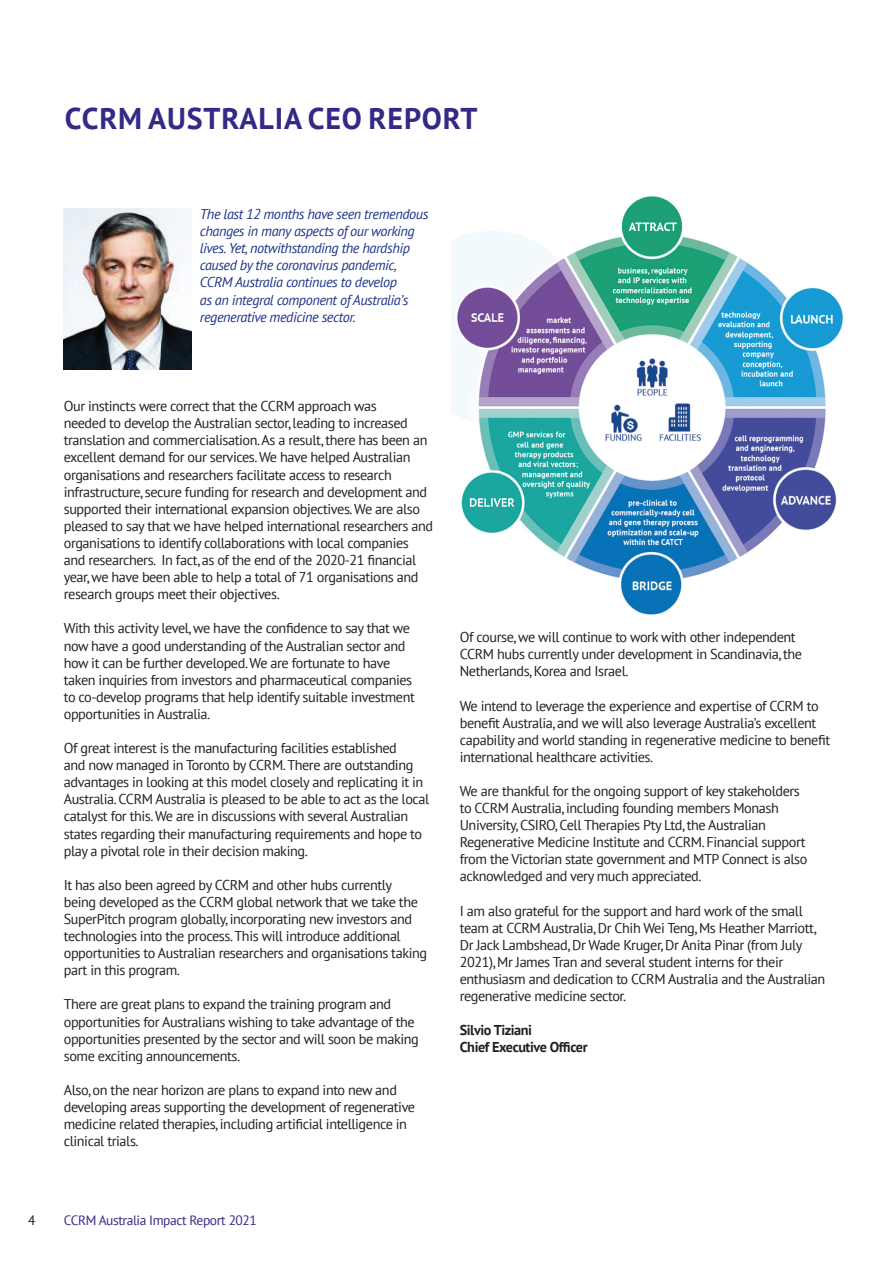
<style>
.page{position:relative;width:893px;height:1263px;background:#fff}
.page>*{position:absolute;margin:0;border:0;box-sizing:border-box;transform-origin:0 0}
.t1{font:700 30px "PT Sans";letter-spacing:.03em;color:#332986}
.t2{font:14.25px/17.1px "PT Sans";letter-spacing:-.03em;color:#231f20}
.t3{font:italic 14.25px/17.1px "PT Sans";letter-spacing:-.03em;color:#1e358b}
.t4{font:700 14.25px/17.1px "PT Sans";letter-spacing:-.03em;color:#231f20}
.t5{font:13.5px "PT Sans";letter-spacing:-.03em;color:#332986}
.t6{font:13.5px "PT Sans";color:#231f20}
</style>
<div class="page">
<img style="left:64px;top:208px;width:127px;height:162px">
<img style="left:452px;top:196px;width:391px;height:419px">
<h1 class="t1" style="left:65px;top:98px;width:414px">CCRM AUSTRALIA CEO REPORT</h1>
<p class="t3" style="left:200px;top:205px;width:230px">The last 12 months have seen tremendous changes in many aspects of our working lives. Yet, notwithstanding the hardship caused by the coronavirus pandemic, CCRM Australia continues to develop<br>as an integral component of Australia’s regenerative medicine sector.</p>
<p class="t2" style="left:64px;top:397px;width:371px">Our instincts were correct that the CCRM approach was<br>needed to develop the Australian sector, leading to increased translation and commercialisation. As a result, there has been an excellent demand for our services. We have helped Australian organisations and researchers facilitate access to research infrastructure, secure funding for research and development and supported their international expansion objectives. We are also pleased to say that we have helped international researchers and organisations to identify collaborations with local companies and researchers. In fact, as of the end of the 2020-21 financial year, we have been able to help a total of 71 organisations and research groups meet their objectives.</p>
<p class="t2" style="left:64px;top:619px;width:353px">With this activity level, we have the confidence to say that we now have a good understanding of the Australian sector and how it can be further developed. We are fortunate to have taken inquiries from investors and pharmaceutical companies to co-develop programs that help identify suitable investment opportunities in Australia.</p>
<p class="t2" style="left:64px;top:739px;width:367px">Of great interest is the manufacturing facilities established<br>and now managed in Toronto by CCRM. There are outstanding advantages in looking at this model closely and replicating it in Australia. CCRM Australia is pleased to be able to act as the local catalyst for this. We are in discussions with several Australian states regarding their manufacturing requirements and hope to play a pivotal role in their decision making.</p>
<p class="t2" style="left:64px;top:876px;width:365px">It has also been agreed by CCRM and other hubs currently being developed as the CCRM global network that we take the SuperPitch program globally, incorporating new investors and technologies into the process. This will introduce additional opportunities to Australian researchers and organisations taking part in this program.</p>
<p class="t2" style="left:64px;top:995px;width:357px">There are great plans to expand the training program and opportunities for Australians wishing to take advantage of the opportunities presented by the sector and will soon be making some exciting announcements.</p>
<p class="t2" style="left:64px;top:1081px;width:353px">Also, on the near horizon are plans to expand into new and developing areas supporting the development of regenerative medicine related therapies, including artificial intelligence in clinical trials.</p>
<p class="t6" style="left:28px;top:1212px;width:9px">4</p>
<p class="t5" style="left:64px;top:1212px;width:195px">CCRM Australia Impact Report 2021</p>
<p class="t2" style="left:460px;top:628px;width:344px">Of course, we will continue to work with other independent<br>CCRM hubs currently under development in Scandinavia, the<br>Netherlands, Korea and Israel.</p>
<p class="t2" style="left:460px;top:697px;width:372px">We intend to leverage the experience and expertise of CCRM to benefit Australia, and we will also leverage Australia’s excellent capability and world standing in regenerative medicine to benefit international healthcare activities.</p>
<p class="t2" style="left:460px;top:782px;width:349px">We are thankful for the ongoing support of key stakeholders to CCRM Australia, including founding members Monash University, CSIRO, Cell Therapies Pty Ltd, the Australian Regenerative Medicine Institute and CCRM. Financial support from the Victorian state government and MTP Connect is also acknowledged and very much appreciated.</p>
<p class="t2" style="left:460px;top:902px;width:367px">I am also grateful for the support and hard work of the small team at CCRM Australia, Dr Chih Wei Teng, Ms Heather Marriott, Dr Jack Lambshead, Dr Wade Kruger, Dr Anita Pinar (from July 2021), Mr James Tran and several student interns for their enthusiasm and dedication to CCRM Australia and the Australian regenerative medicine sector.</p>
<p class="t4" style="left:460px;top:1021px;width:129px">Silvio Tiziani<br>Chief Executive Officer</p>
</div>
